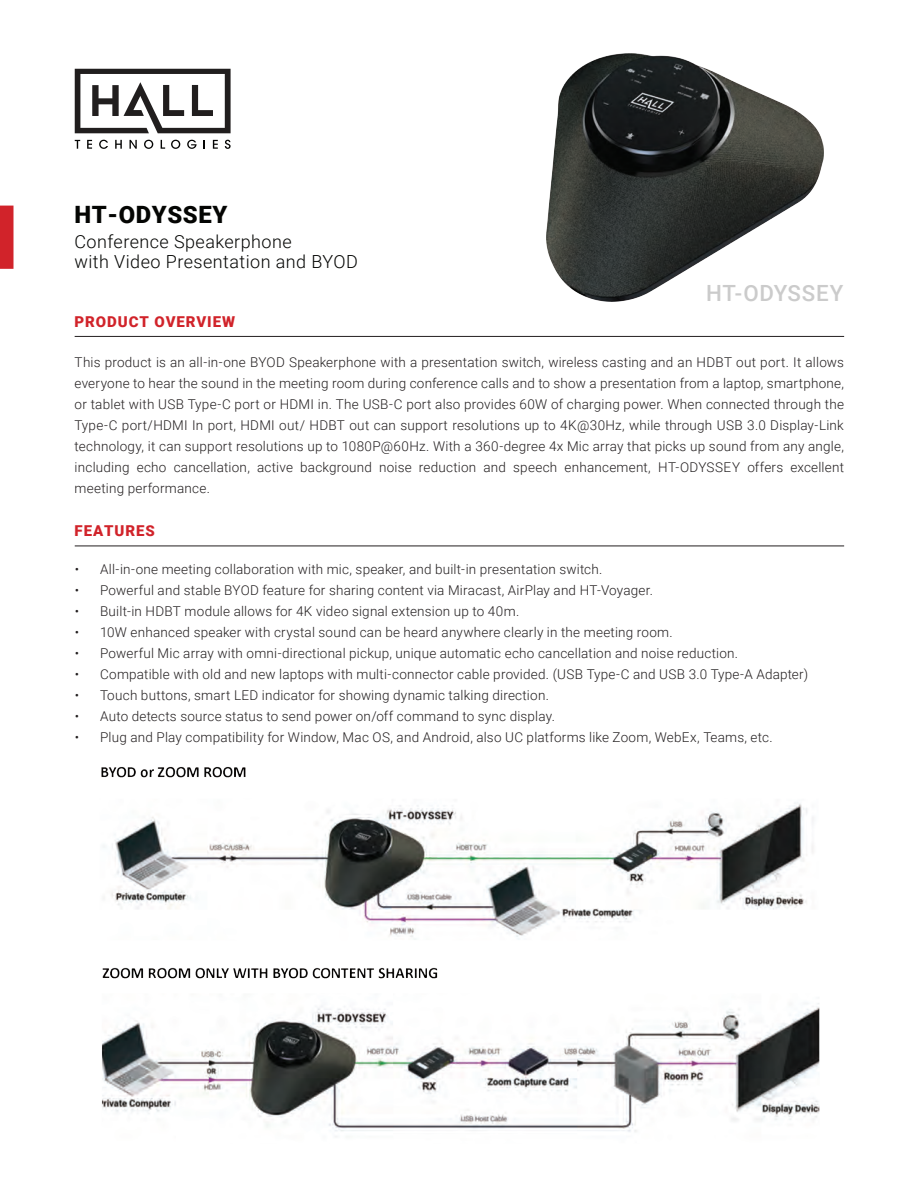
<style>
.page{position:relative;width:918px;height:1188px;background:#fff}
.page>*{position:absolute;margin:0;border:0;box-sizing:border-box;transform-origin:0 0}
.t1{font:900 23.85px "Roboto";letter-spacing:.025em;color:#040503}
.t2{font:500 22.35px "Roboto";letter-spacing:.03em;color:#cbcbcb}
.t3{font:300 18px/19.5px "Roboto";letter-spacing:.025em;color:#040503}
.t4{font:900 15px "Roboto";letter-spacing:.06em;color:#d1232a}
.t5{font:300 13.5px/21px "Roboto";letter-spacing:.015em;color:#231f20;text-align:justify}
</style>
<div class="page">
<div style="left:0;top:206px;width:14px;height:63px;background:#d1232a"></div>
<hr style="left:75px;top:336px;width:769px;height:1px;background:#231f20">
<hr style="left:75px;top:546px;width:769px;height:1px;background:#231f20">
<svg style="left:75px;top:69px;width:156px;height:64px"></svg>
<svg style="left:75px;top:140px;width:5px;height:9px"></svg>
<svg style="left:87px;top:140px;width:5px;height:9px"></svg>
<svg style="left:99px;top:140px;width:9px;height:9px"></svg>
<svg style="left:115px;top:140px;width:7px;height:9px"></svg>
<svg style="left:130px;top:140px;width:7px;height:9px"></svg>
<svg style="left:144px;top:140px;width:9px;height:9px"></svg>
<svg style="left:161px;top:140px;width:4px;height:9px"></svg>
<svg style="left:171px;top:140px;width:9px;height:9px"></svg>
<svg style="left:187px;top:140px;width:10px;height:9px"></svg>
<svg style="left:213px;top:140px;width:5px;height:9px"></svg>
<svg style="left:225px;top:140px;width:6px;height:9px"></svg>
<img style="left:547px;top:53px;width:276px;height:248px">
<img style="left:101px;top:766px;width:713px;height:174px">
<img style="left:101px;top:967px;width:719px;height:170px">
<h1 class="t1" style="left:74px;top:198px;width:154px">HT-ODYSSEY</h1>
<h3 class="t3" style="left:74px;top:232px;width:285px">Conference Speakerphone<br>with Video Presentation and BYOD</h3>
<h2 class="t2" style="left:706px;top:278px;width:139px">HT-ODYSSEY</h2>
<p class="t4" style="left:75px;top:311px;width:162px">PRODUCT OVERVIEW</p>
<p class="t5" style="left:75px;top:351px;width:771px">This product is an all-in-one BYOD Speakerphone with a presentation switch, wireless casting and an HDBT out port. It allows everyone to hear the sound in the meeting room during conference calls and to show a presentation from a laptop, smartphone, or tablet with USB Type-C port or HDMI in. The USB-C port also provides 60W of charging power. When connected through the Type-C port/HDMI In port, HDMI out/ HDBT out can support resolutions up to 4K@30Hz, while through USB 3.0 Display-Link technology, it can support resolutions up to 1080P@60Hz. With a 360-degree 4x Mic array that picks up sound from any angle, including echo cancellation, active background noise reduction and speech enhancement, HT-ODYSSEY offers excellent meeting performance.</p>
<p class="t4" style="left:75px;top:520px;width:82px">FEATURES</p>
<p class="t5" style="left:75px;top:559px;width:529px">• All-in-one meeting collaboration with mic, speaker, and built-in presentation switch.</p>
<p class="t5" style="left:75px;top:580px;width:580px">• Powerful and stable BYOD feature for sharing content via Miracast, AirPlay and HT-Voyager.</p>
<p class="t5" style="left:75px;top:601px;width:446px">• Built-in HDBT module allows for 4K video signal extension up to 40m.</p>
<p class="t5" style="left:75px;top:622px;width:600px">• 10W enhanced speaker with crystal sound can be heard anywhere clearly in the meeting room.</p>
<p class="t5" style="left:75px;top:643px;width:665px">• Powerful Mic array with omni-directional pickup, unique automatic echo cancellation and noise reduction.</p>
<p class="t5" style="left:75px;top:664px;width:735px">• Compatible with old and new laptops with multi-connector cable provided. (USB Type-C and USB 3.0 Type-A Adapter)</p>
<p class="t5" style="left:75px;top:685px;width:476px">• Touch buttons, smart LED indicator for showing dynamic talking direction.</p>
<p class="t5" style="left:75px;top:706px;width:482px">• Auto detects source status to send power on/off command to sync display.</p>
<p class="t5" style="left:75px;top:727px;width:699px">• Plug and Play compatibility for Window, Mac OS, and Android, also UC platforms like Zoom, WebEx, Teams, etc.</p>
</div>
